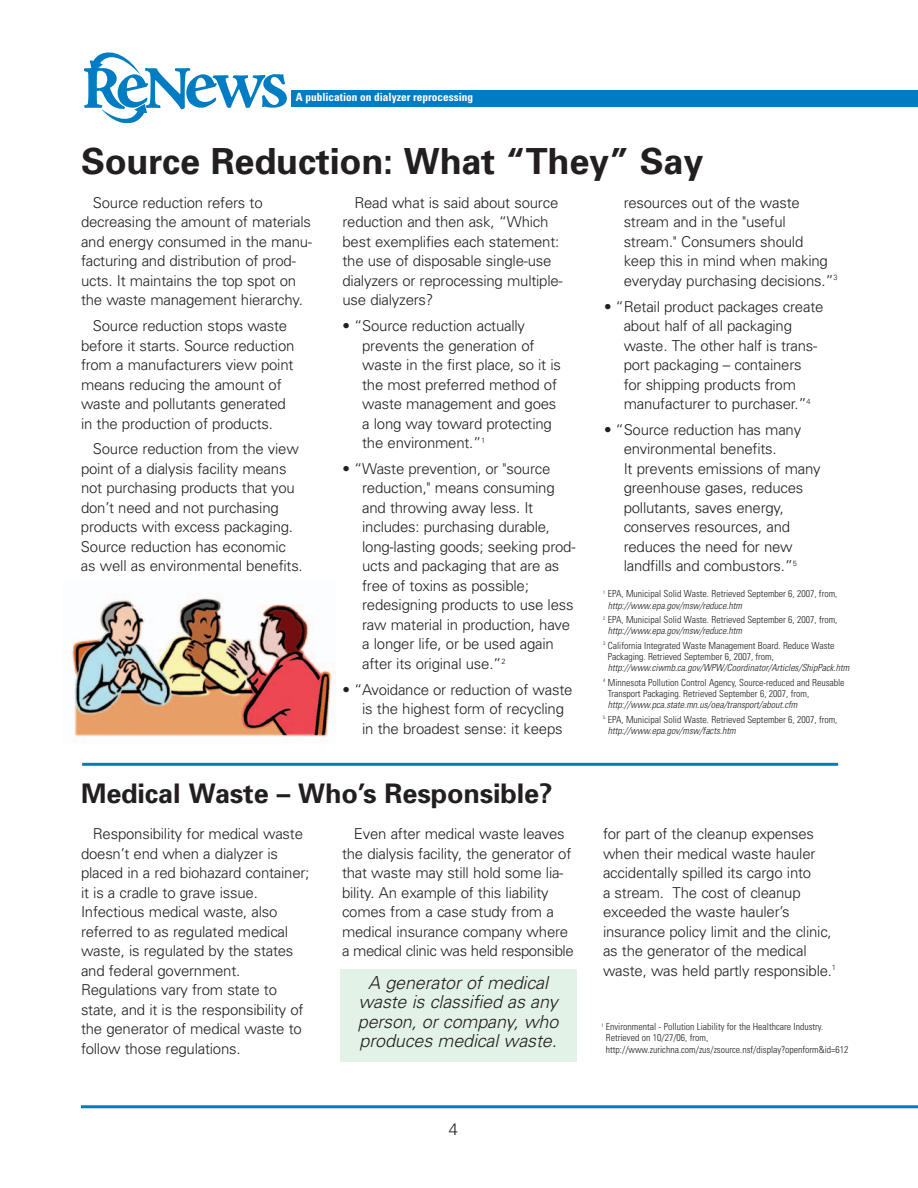
<style>
.page{position:relative;width:918px;height:1188px;background:#fff}
.page>*{position:absolute;margin:0;border:0;box-sizing:border-box;transform-origin:0 0}
.t1{font:700 36px "Univers";letter-spacing:-.005em;color:#231f20}
.t2{font:700 27px "Univers";letter-spacing:-.005em;color:#231f20}
.t3{font:italic 300 18px/19.5px "Univers";letter-spacing:-.01em;color:#231f20;text-align:center}
.t4{font:300 16.5px "Univers";color:#231f20}
.t5{font:300 15px/19.5px "Univers";letter-spacing:-.015em;color:#231f20}
.t6{font:700 condensed 11.25px "Univers";color:#fff}
.t7{font:300 condensed 9.75px/11.2px "Univers";color:#231f20}
.t8{font:italic 300 condensed 9.75px/14.5px "Univers";color:#231f20;text-align:center}
.s1{font-style:italic}
.s2{font-style:normal}
</style>
<div class="page">
<svg style="left:84px;top:52px;width:203px;height:71px"></svg>
<div style="left:291px;top:90px;width:627px;height:17px;background:#007cc2"></div>
<hr style="left:81px;top:1105px;width:837px;height:3px;background:#007cc2">
<div style="left:341px;top:969px;width:236px;height:92px;background:#e3f2e7"></div>
<img style="left:71px;top:594px;width:265px;height:143px">
<hr style="left:82px;top:763px;width:756px;height:3px;background:#007cc2">
<p class="t6" style="left:296px;top:93px;width:179px">A publication on dialyzer reprocessing</p>
<h1 class="t1" style="left:81px;top:148px;width:624px">Source Reduction: What “They” Say</h1>
<p class="t5" style="left:81px;top:194px;width:233px;text-indent:12px">Source reduction refers to decreasing the amount of materials and energy consumed in the manu&shy;facturing and distribution of prod&shy;ucts. It maintains the top spot on the waste management hierarchy.</p>
<p class="t5" style="left:81px;top:317px;width:215px;text-indent:12px">Source reduction stops waste before it starts. Source reduction from a manufacturers view point means reducing the amount of waste and pollutants generated in the production of products.</p>
<p class="t5" style="left:81px;top:441px;width:223px;text-indent:12px">Source reduction from the view point of a dialysis facility means not purchasing products that you don’t need and not purchasing products with excess packaging.<br>Source reduction has economic as well as environmental benefits.</p>
<p class="t5" style="left:343px;top:194px;width:222px;text-indent:12px">Read what is said about source reduction and then ask, “Which best exemplifies each statement: the use of disposable single-use dialyzers or reprocessing multiple&shy;use dialyzers?</p>
<p class="t5" style="left:362px;top:317px;width:200px;text-indent:-20px">• “Source reduction actually prevents the generation of waste in the first place, so it is the most preferred method of waste management and goes a long way toward protecting the environment.”<sup>1</sup></p>
<p class="t5" style="left:362px;top:460px;width:215px;text-indent:-20px">• “Waste prevention, or "source reduction," means consuming and throwing away less. It includes: purchasing durable, long-lasting goods; seeking prod&shy;ucts and packaging that are as free of toxins as possible; redesigning products to use less raw material in production, have a longer life, or be used again after its original use.”<sup>2</sup></p>
<p class="t5" style="left:362px;top:681px;width:212px;text-indent:-20px">• “Avoidance or reduction of waste is the highest form of recycling in the broadest sense: it keeps</p>
<h2 class="t2" style="left:81px;top:784px;width:473px">Medical Waste – Who’s Responsible?</h2>
<p class="t5" style="left:624px;top:194px;width:215px">resources out of the waste stream and in the "useful stream." Consumers should keep this in mind when making everyday purchasing decisions.”<sup>3</sup></p>
<p class="t5" style="left:624px;top:298px;width:201px;text-indent:-20px">• “Retail product packages create about half of all packaging waste. The other half is trans&shy;port packaging – containers<br>for shipping products from manufacturer to purchaser.”<sup>4</sup></p>
<p class="t5" style="left:624px;top:421px;width:199px;text-indent:-20px">• “Source reduction has many environmental benefits.<br>It prevents emissions of many greenhouse gases, reduces pollutants, saves energy, conserves resources, and reduces the need for new landfills and combustors.”<sup>5</sup></p>
<p class="t7" style="left:608px;top:589px;width:231px;text-indent:-4px"><sup>1</sup> EPA, Municipal Solid Waste. Retrieved September 6, 2007, from, <span class="s1">http://www.epa.gov/msw/reduce.htm</span></p>
<p class="t7" style="left:608px;top:615px;width:231px;text-indent:-4px"><sup>2</sup> EPA, Municipal Solid Waste. Retrieved September 6, 2007, from, <span class="s1">http://www.epa.gov/msw/reduce.htm</span></p>
<p class="t7" style="left:608px;top:641px;width:228px;text-indent:-4px"><sup>3</sup> California Integrated Waste Management Board. Reduce Waste<br>Packaging. Retrieved September 6, 2007, from,</p>
<p class="t8" style="left:603px;top:661px;width:248px">http://www.ciwmb.ca.gov/WPW/Coordinator/Articles/ShipPack.htm<br><sup>4</sup> <span class="s2">Minnesota Pollution Control Agency, Source-reduced and Reusable</span></p>
<p class="t7" style="left:608px;top:689px;width:203px">Transport Packaging. Retrieved September 6, 2007, from,</p>
<p class="t7" style="left:603px;top:698px;width:236px;line-height:14.5px;text-indent:4px"><span class="s1">http://www.pca.state.mn.us/oea/transport/about.cfm<br></span><sup>5</sup> EPA, Municipal Solid Waste. Retrieved September 6, 2007, from,</p>
<p class="t8" style="left:608px;top:724px;width:129px">http://www.epa.gov/msw/facts.htm</p>
<p class="t5" style="left:81px;top:825px;width:230px;text-indent:12px">Responsibility for medical waste doesn’t end when a dialyzer is placed in a red biohazard container; it is a cradle to grave issue.<br>Infectious medical waste, also referred to as regulated medical waste, is regulated by the states and federal government.<br>Regulations vary from state to state, and it is the responsibility of the generator of medical waste to follow those regulations.</p>
<p class="t5" style="left:342px;top:825px;width:233px;text-indent:12px">Even after medical waste leaves the dialysis facility, the generator of that waste may still hold some lia&shy;bility. An example of this liability comes from a case study from a medical insurance company where a medical clinic was held responsible</p>
<p class="t5" style="left:603px;top:825px;width:234px">for part of the cleanup expenses when their medical waste hauler accidentally spilled its cargo into<br>a stream. The cost of cleanup exceeded the waste hauler’s insurance policy limit and the clinic, as the generator of the medical waste, was held partly responsible.<sup>1</sup></p>
<p class="t3" style="left:358px;top:974px;width:202px">A generator of medical waste is classified as any person, or company, who produces medical waste.</p>
<p class="t7" style="left:606px;top:1022px;width:244px;text-indent:-4px"><sup>1</sup> Environmental - Pollution Liability for the Healthcare Industry.<br>Retrieved on 10/27/06, from, http://www.zurichna.com/zus/zsource.nsf/display?openform&amp;id=612</p>
<p class="t4" style="left:449px;top:1123px;width:11px">4</p>
</div>
